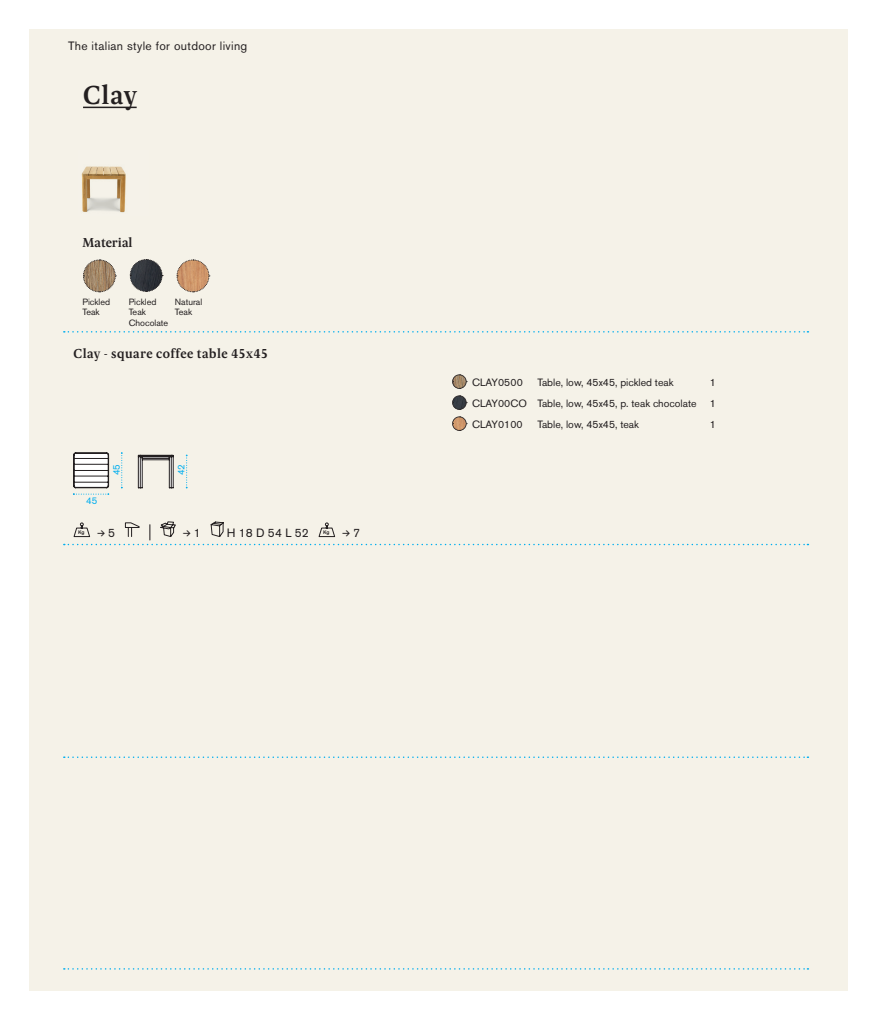
<style>
.page{position:relative;width:872px;height:1021px;background:#fff}
.page>*{position:absolute;margin:0;border:0;box-sizing:border-box;transform-origin:0 0}
.t1{font:600 27px "Pona";color:#231f20}
.t2{font:600 13.5px "Pona";letter-spacing:.03em;color:#231f20}
.t3{font:600 13.5px "Pona";color:#231f20}
.t4{font:12px "Akzidenz Grotesk BE";letter-spacing:.03em;color:#231f20}
.t5{font:12px "Akkurat Mono";color:#231f20}
.t6{font:10.5px "Akzidenz Grotesk BE";color:#231f20}
.t7{font:9.6px "Akzidenz Grotesk BE";color:#00aeef}
.t8{font:9px/10.5px "Akzidenz Grotesk BE";color:#231f20}
.t9{font:500 5.25px "Akzidenz Grotesk BE";color:#231f20}
.s1{font-family:"Akzidenz Grotesk BE"}
</style>
<div class="page">
<div style="left:30px;top:30px;width:818px;height:961px;background:#f5f2e8"></div>
<svg style="left:64px;top:968px;width:744px;height:1px"></svg>
<svg style="left:64px;top:331px;width:744px;height:1px"></svg>
<svg style="left:64px;top:756px;width:744px;height:2px"></svg>
<hr style="left:83px;top:107px;width:54px;height:1px;background:#231f20">
<img style="left:81px;top:166px;width:45px;height:47px">
<svg style="left:176px;top:259px;width:34px;height:33px"></svg>
<svg style="left:83px;top:259px;width:33px;height:33px"></svg>
<svg style="left:129px;top:259px;width:34px;height:33px"></svg>
<svg style="left:64px;top:521px;width:744px;height:24px"></svg>
<svg style="left:73px;top:452px;width:100px;height:43px"></svg>
<svg style="left:186px;top:454px;width:2px;height:34px"></svg>
<svg style="left:452px;top:374px;width:15px;height:15px"></svg>
<svg style="left:452px;top:395px;width:15px;height:15px"></svg>
<svg style="left:452px;top:416px;width:15px;height:15px"></svg>
<p class="t4" style="left:68px;top:38px;width:181px">The italian style for outdoor living</p>
<h1 class="t1" style="left:83px;top:76px;width:55px">Clay</h1>
<p class="t3" style="left:82px;top:233px;width:52px">Material</p>
<p class="t8" style="left:82px;top:296px;width:29px">Pickled<br>Teak</p>
<p class="t8" style="left:129px;top:296px;width:41px">Pickled<br>Teak<br>Chocolate</p>
<p class="t8" style="left:175px;top:296px;width:29px">Natural<br>Teak</p>
<p class="t2" style="left:74px;top:344px;width:196px">Clay - square coffee table 45x45</p>
<p class="t7" style="left:86px;top:495px;width:13px">45</p>
<p class="t7" style="left:111px;top:475px;width:13px;rotate:-90deg">45</p>
<p class="t7" style="left:175px;top:475px;width:13px;rotate:-90deg">42</p>
<p class="t9" style="left:78px;top:529px;width:8px">Kg</p>
<p class="t5" style="left:97px;top:525px;width:19px">≥ <span class="s1">5</span></p>
<p class="t5" style="left:183px;top:525px;width:19px">≥ <span class="s1">1</span></p>
<p class="t4" style="left:227px;top:525px;width:83px">H 18 D 54 L 52</p>
<p class="t9" style="left:323px;top:529px;width:8px">Kg</p>
<p class="t5" style="left:342px;top:525px;width:19px">≥ <span class="s1">7</span></p>
<p class="t6" style="left:472px;top:376px;width:52px">CLAY0500</p>
<p class="t6" style="left:537px;top:376px;width:138px">Table, low, 45x45, pickled teak</p>
<p class="t6" style="left:709px;top:376px;width:8px">1</p>
<p class="t6" style="left:472px;top:397px;width:226px">CLAY00CO Table, low, 45x45, p. teak chocolate</p>
<p class="t6" style="left:709px;top:397px;width:8px">1</p>
<p class="t6" style="left:472px;top:418px;width:52px">CLAY0100</p>
<p class="t6" style="left:537px;top:418px;width:103px">Table, low, 45x45, teak</p>
<p class="t6" style="left:709px;top:418px;width:8px">1</p>
</div>
